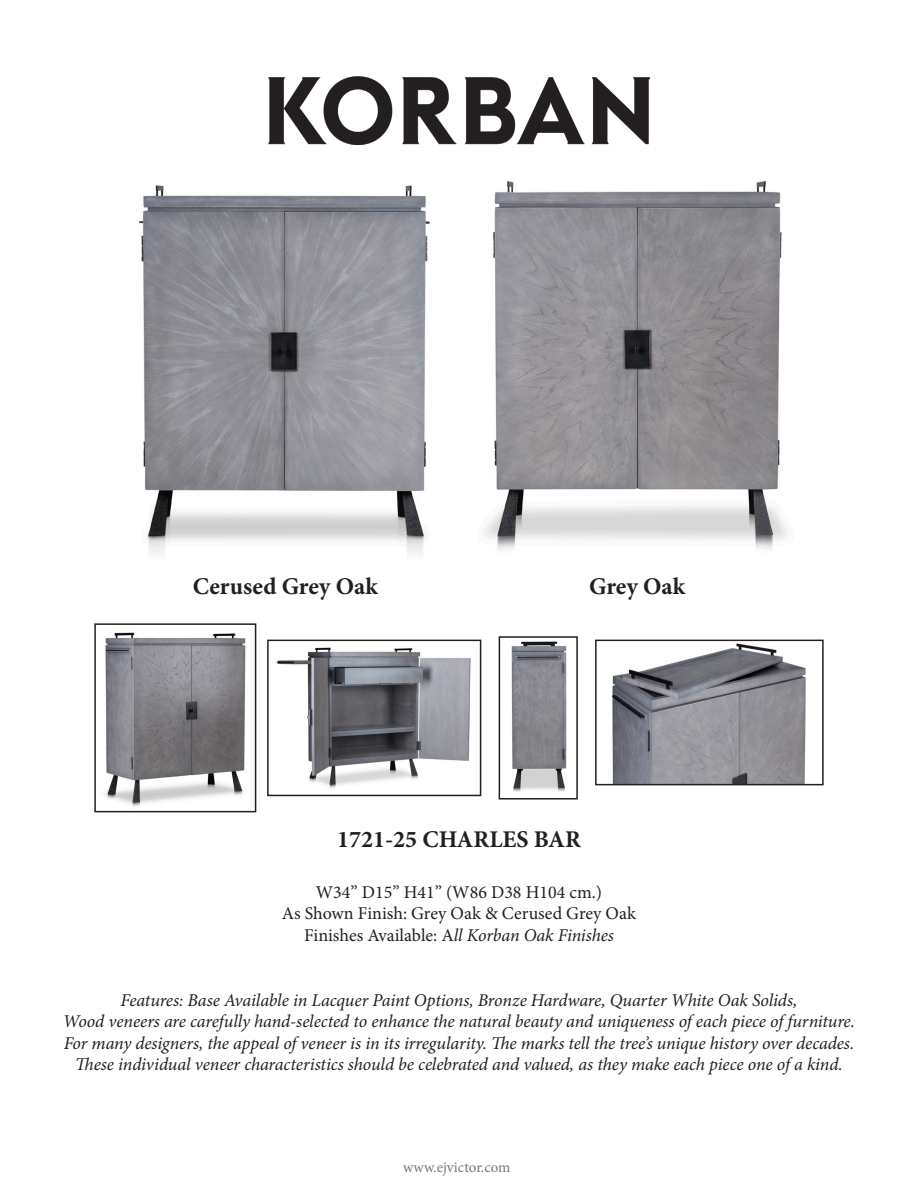
<style>
.page{position:relative;width:918px;height:1188px;background:#fff}
.page>*{position:absolute;margin:0;border:0;box-sizing:border-box;transform-origin:0 0}
.t1{font:700 24px "Minion Pro";color:#231f20}
.t2{font:italic 18px/21.6px "Minion Pro";letter-spacing:-.005em;color:#231f20;text-align:center}
.t3{font:18px "Minion Pro";color:#231f20}
.t4{font:15px "Minion Pro";color:#76787b}
.s1{font-style:italic}
</style>
<div class="page">
<img style="left:268px;top:77px;width:382px;height:68px">
<img style="left:139px;top:185px;width:291px;height:368px">
<img style="left:484px;top:181px;width:303px;height:369px">
<img style="left:104px;top:632px;width:142px;height:175px">
<div style="left:94px;top:623px;width:162px;height:189px;border:2px solid #231f20"></div>
<img style="left:276px;top:647px;width:195px;height:142px">
<div style="left:267px;top:640px;width:214px;height:156px;border:2px solid #231f20"></div>
<img style="left:511px;top:641px;width:56px;height:151px">
<div style="left:499px;top:636px;width:79px;height:164px;border:2px solid #231f20"></div>
<img style="left:612px;top:643px;width:194px;height:139px">
<div style="left:595px;top:640px;width:229px;height:145px;border:2px solid #231f20"></div>
<p class="t1" style="left:193px;top:569px;width:187px">Cerused Grey Oak</p>
<p class="t1" style="left:589px;top:569px;width:98px">Grey Oak</p>
<p class="t1" style="left:337px;top:823px;width:245px">1721-25 CHARLES BAR</p>
<p class="t3" style="left:316px;top:880px;width:288px">W34” D15” H41” (W86 D38 H104 cm.)</p>
<p class="t3" style="left:282px;top:901px;width:356px">As Shown Finish: Grey Oak &amp; Cerused Grey Oak</p>
<p class="t3" style="left:304px;top:923px;width:311px">Finishes Available: A<span class="s1">ll Korban Oak Finishes</span></p>
<p class="t2" style="left:121px;top:989px;width:678px">Features: Base Available in Lacquer Paint Options, Bronze Hardware, Quarter White Oak Solids,</p>
<p class="t2" style="left:63px;top:1011px;width:794px">Wood veneers are carefully hand-selected to enhance the natural beauty and uniqueness of each piece of furniture.<br>For many designers, the appeal of veneer is in its irregularity. The marks tell the tree’s unique history over decades.<br>These individual veneer characteristics should be celebrated and valued, as they make each piece one of a kind.</p>
<p class="t4" style="left:403px;top:1157px;width:109px">www.ejvictor.com</p>
</div>
